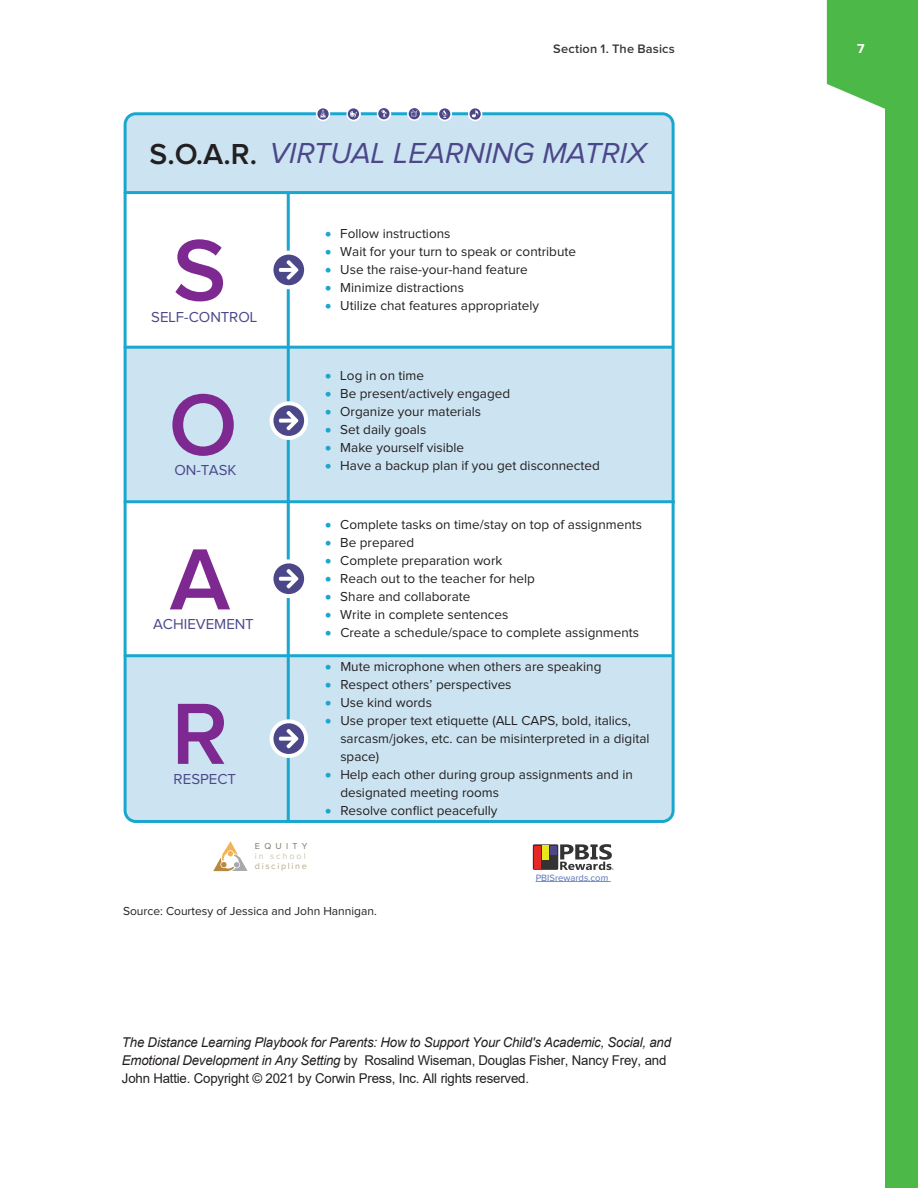
<style>
.page{position:relative;width:918px;height:1188px;background:#fff}
.page>*{position:absolute;margin:0;border:0;box-sizing:border-box;transform-origin:0 0}
.t1{font:600 90px "Proxima Nova";color:#7d2991}
.t2{font:italic 30px "Proxima Nova";color:#4b4789}
.t3{font:15px "Proxima Nova";color:#4b4789}
.t4{font:13.5px/18px "Proxima Nova";color:#231f20}
.t5{font:italic 13.5px/17.5px "Arial";letter-spacing:-.015em;color:#231f20}
.t6{font:700 13.5px "Proxima Nova";color:#fff}
.t7{font:600 12.75px "Proxima Nova";letter-spacing:.015em;color:#231f20}
.TEXT{font:12px "Proxima Nova";color:#231f20}
.t8{font:9.45px "Proxima Nova";color:#5471b7}
.t9{font:9px/10.5px "Proxima Nova";letter-spacing:.22em;color:#b2ab88}
.s1{font-weight:600;font-style:normal;color:#231f20}
.s2{color:#19a7cf}
.s3{color:#7e7c6b}
.s4{color:#ccc7ac}
.s5{font-style:inherit}
.s6{font-style:normal}
</style>
<div class="page">
<svg style="left:827px;top:0;width:59px;height:109px;background:#60c05c"></svg>
<div style="left:886px;top:0;width:32px;height:1188px;background:#4cb848"></div>
<svg style="left:213px;top:841px;width:34px;height:30px"></svg>
<svg style="left:124px;top:112px;width:551px;height:711px;fill:#cce3f1"></svg>
<div style="left:438px;top:107px;width:14px;height:14px;background:#fff;border-radius:50%"></div>
<div style="left:468px;top:107px;width:14px;height:14px;background:#fff;border-radius:50%"></div>
<svg style="left:346px;top:107px;width:15px;height:14px"></svg>
<div style="left:377px;top:107px;width:14px;height:14px;background:#fff;border-radius:50%"></div>
<svg style="left:469px;top:107px;width:13px;height:14px"></svg>
<svg style="left:470px;top:108px;width:11px;height:12px"></svg>
<svg style="left:472px;top:110px;width:6px;height:7px"></svg>
<svg style="left:438px;top:107px;width:13px;height:14px"></svg>
<svg style="left:439px;top:108px;width:11px;height:12px"></svg>
<svg style="left:442px;top:110px;width:6px;height:8px"></svg>
<div style="left:316px;top:107px;width:14px;height:14px;background:#fff;border-radius:50%"></div>
<svg style="left:317px;top:108px;width:12px;height:12px"></svg>
<svg style="left:320px;top:110px;width:6px;height:8px"></svg>
<svg style="left:348px;top:108px;width:11px;height:12px"></svg>
<svg style="left:350px;top:111px;width:7px;height:7px"></svg>
<svg style="left:377px;top:107px;width:13px;height:13px"></svg>
<svg style="left:378px;top:108px;width:12px;height:11px"></svg>
<svg style="left:381px;top:110px;width:6px;height:7px"></svg>
<svg style="left:407px;top:106px;width:15px;height:15px"></svg>
<div style="left:409px;top:108px;width:11px;height:11px;background:#4b4789;border-radius:50%"></div>
<svg style="left:411px;top:109px;width:7px;height:8px"></svg>
<div style="left:269px;top:559px;width:39px;height:39px;background:#fff;border-radius:50%"></div>
<svg style="left:273px;top:563px;width:31px;height:31px"></svg>
<div style="left:269px;top:719px;width:39px;height:39px;background:#fff;border-radius:50%"></div>
<svg style="left:273px;top:723px;width:31px;height:31px"></svg>
<div style="left:269px;top:401px;width:39px;height:39px;background:#fff;border-radius:50%"></div>
<svg style="left:273px;top:405px;width:31px;height:31px"></svg>
<div style="left:269px;top:251px;width:39px;height:38px;background:#fff;border-radius:50%"></div>
<svg style="left:273px;top:255px;width:31px;height:30px"></svg>
<div style="left:533px;top:844px;width:25px;height:26px;background:#343333"></div>
<div style="left:534px;top:846px;width:7px;height:23px;background:#e32826"></div>
<div style="left:550px;top:846px;width:7px;height:8px;background:#4b4789"></div>
<div style="left:542px;top:846px;width:7px;height:14px;background:#e9e71c"></div>
<svg style="left:560px;top:844px;width:54px;height:26px"></svg>
<svg style="left:535px;top:881px;width:76px;height:1px"></svg>
<p class="t7" style="left:553px;top:43px;width:123px">Section 1. The Basics</p>
<p class="t6" style="left:857px;top:43px;width:9px">7</p>
<p class="t2" style="left:150px;top:139px;width:499px"><span class="s1">S.O.A.R.</span> VIRTUAL LEARNING MATRIX</p>
<p class="t1" style="left:173px;top:220px;width:55px">S</p>
<p class="t3" style="left:151px;top:310px;width:108px">SELF-CONTROL</p>
<p class="t4" style="left:325px;top:225px;width:127px"><span class="s2">•</span> Follow instructions</p>
<p class="t4" style="left:325px;top:243px;width:252px"><span class="s2">•</span> Wait for your turn to speak or contribute</p>
<p class="t4" style="left:325px;top:261px;width:204px"><span class="s2">•</span> Use the raise-your-hand feature</p>
<p class="t4" style="left:325px;top:279px;width:140px"><span class="s2">•</span> Minimize distractions</p>
<p class="t4" style="left:325px;top:297px;width:216px"><span class="s2">•</span> Utilize chat features appropriately</p>
<p class="t1" style="left:169px;top:374px;width:70px">O</p>
<p class="t3" style="left:174px;top:463px;width:64px">ON-TASK</p>
<p class="t1" style="left:170px;top:529px;width:62px">A</p>
<p class="t3" style="left:153px;top:617px;width:102px">ACHIEVEMENT</p>
<p class="t1" style="left:172px;top:683px;width:58px">R</p>
<p class="t3" style="left:174px;top:773px;width:64px">RESPECT</p>
<p class="t9" style="left:255px;top:841px;width:54px"><span class="s3">EQUITY </span><span class="s4">in school </span>discipline</p>
<p class="t4" style="left:325px;top:367px;width:101px"><span class="s2">•</span> Log in on time</p>
<p class="t4" style="left:325px;top:385px;width:187px"><span class="s2">•</span> Be present/actively engaged</p>
<p class="t4" style="left:325px;top:403px;width:158px"><span class="s2">•</span> Organize your materials</p>
<p class="t4" style="left:325px;top:421px;width:103px"><span class="s2">•</span> Set daily goals</p>
<p class="t4" style="left:325px;top:439px;width:141px"><span class="s2">•</span> Make yourself visible</p>
<p class="t4" style="left:325px;top:457px;width:276px"><span class="s2">•</span> Have a backup plan if you get disconnected</p>
<p class="t4" style="left:325px;top:516px;width:318px"><span class="s2">•</span> Complete tasks on time/stay on top of assignments</p>
<p class="t4" style="left:325px;top:534px;width:91px"><span class="s2">•</span> Be prepared</p>
<p class="t4" style="left:325px;top:552px;width:179px"><span class="s2">•</span> Complete preparation work</p>
<p class="t4" style="left:325px;top:570px;width:211px"><span class="s2">•</span> Reach out to the teacher for help</p>
<p class="t4" style="left:325px;top:588px;width:147px"><span class="s2">•</span> Share and collaborate</p>
<p class="t4" style="left:325px;top:606px;width:185px"><span class="s2">•</span> Write in complete sentences</p>
<p class="t4" style="left:325px;top:624px;width:316px"><span class="s2">•</span> Create a schedule/space to complete assignments</p>
<p class="t4" style="left:325px;top:658px;width:278px"><span class="s2">•</span> Mute microphone when others are speaking</p>
<p class="t4" style="left:325px;top:676px;width:188px"><span class="s2">•</span> Respect others’ perspectives</p>
<p class="t4" style="left:325px;top:694px;width:108px"><span class="s2">•</span> Use kind words</p>
<p class="t4" style="left:340px;top:712px;width:311px;text-indent:-15px"><span class="s2">•</span> Use proper text etiquette (ALL CAPS, bold, italics, sarcasm/jokes, etc. can be misinterpreted in a digital space)</p>
<p class="t4" style="left:340px;top:766px;width:294px;text-indent:-15px"><span class="s2">•</span> Help each other during group assignments and in designated meeting rooms</p>
<p class="t4" style="left:325px;top:802px;width:174px"><span class="s2">•</span> Resolve conflict peacefully</p>
<p class="t8" style="left:536px;top:873px;width:74px">PBISrewards.com</p>
<p class="TEXT" style="left:123px;top:905px;width:255px">Source: Courtesy of Jessica and John Hannigan.</p>
<p class="t5" style="left:122px;top:1034px;width:551px">The Distance Learning Playbook for Parents<span class="s5">:</span> How to Support Your Child's Academic, Social, and<br>Emotional Development in Any Setting <span class="s6">by Rosalind Wiseman, Douglas Fisher, Nancy Frey, and<br>John Hattie. Copyright © 2021 by Corwin Press, Inc. All rights reserved.</span></p>
</div>
